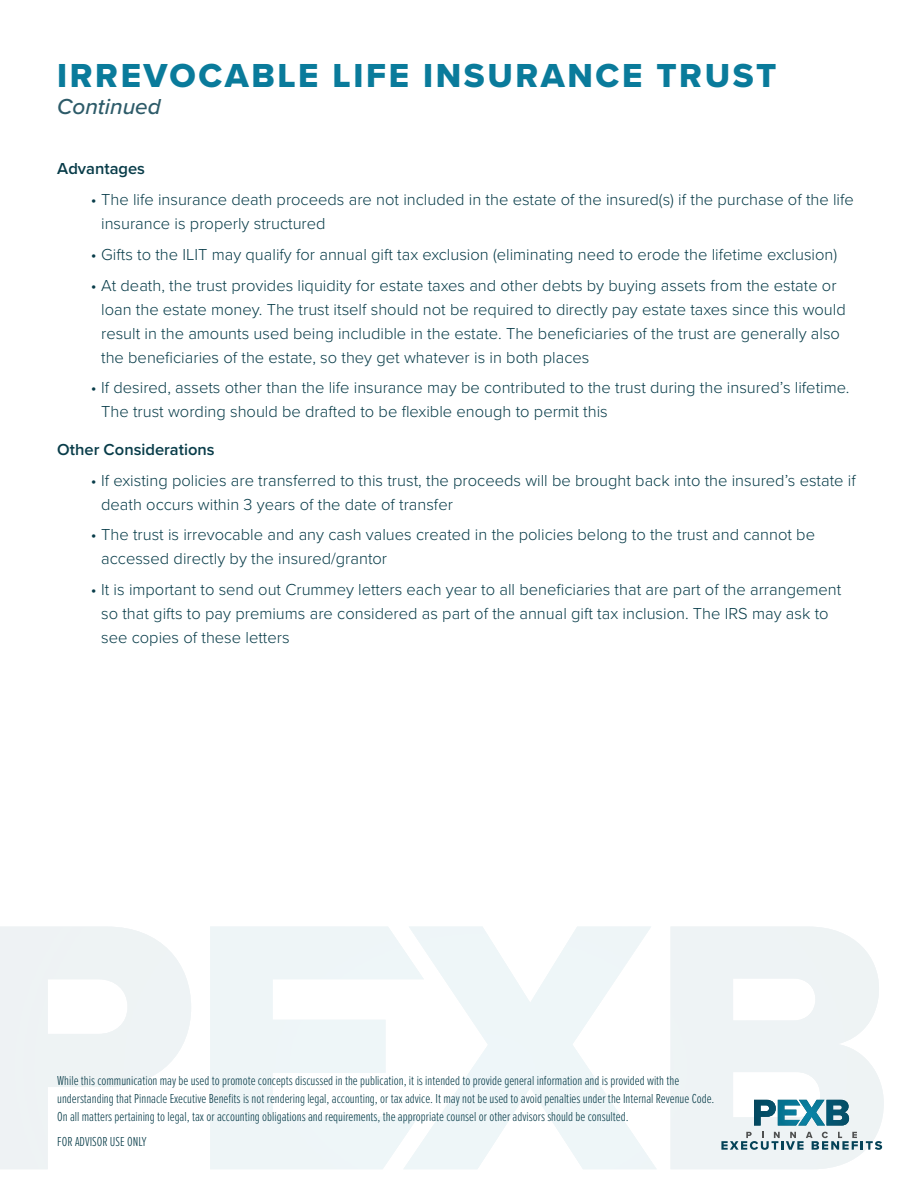
<style>
.page{position:relative;width:918px;height:1188px;background:#fff}
.page>*{position:absolute;margin:0;border:0;box-sizing:border-box;transform-origin:0 0}
.t1{font:34.5px "Proxima Nova Extrabld";letter-spacing:.075em;color:#0a7b9b}
.t2{font:italic 500 22.5px "Proxima Nova";color:#2d5b69}
.t3{font:300 16.5px/24px "Proxima Nova";color:#083c49}
.t4{font:600 16.5px "Proxima Nova";color:#083c49}
.t5{font:300 13.5px/18px "Proxima Nova Ex Cn";color:#083c49}
</style>
<div class="page">
<img style="left:671px;top:927px;width:213px;height:242px">
<svg style="left:776px;top:1100px;width:51px;height:26px"></svg>
<img style="left:827px;top:1100px;width:22px;height:26px">
<img style="left:800px;top:1100px;width:25px;height:26px">
<img style="left:778px;top:1100px;width:22px;height:26px">
<img style="left:754px;top:1100px;width:22px;height:26px">
<svg style="left:721px;top:1132px;width:161px;height:18px;background:#b2c3c9"></svg>
<h1 class="t1" style="left:57px;top:50px;width:721px">IRREVOCABLE LIFE INSURANCE TRUST</h1>
<h2 class="t2" style="left:57px;top:90px;width:105px">Continued</h2>
<p class="t4" style="left:57px;top:157px;width:89px">Advantages</p>
<p class="t3" style="left:101px;top:187px;width:754px;text-indent:-10px">• The life insurance death proceeds are not included in the estate of the insured(s) if the purchase of the life insurance is properly structured</p>
<p class="t3" style="left:91px;top:241px;width:748px">• Gifts to the ILIT may qualify for annual gift tax exclusion (eliminating need to erode the lifetime exclusion)</p>
<p class="t3" style="left:101px;top:272px;width:746px;text-indent:-10px">• At death, the trust provides liquidity for estate taxes and other debts by buying assets from the estate or loan the estate money. The trust itself should not be required to directly pay estate taxes since this would result in the amounts used being includible in the estate. The beneficiaries of the trust are generally also the beneficiaries of the estate, so they get whatever is in both places</p>
<p class="t3" style="left:101px;top:375px;width:750px;text-indent:-10px">• If desired, assets other than the life insurance may be contributed to the trust during the insured’s lifetime.<br>The trust wording should be drafted to be flexible enough to permit this</p>
<p class="t4" style="left:57px;top:437px;width:159px">Other Considerations</p>
<p class="t3" style="left:101px;top:467px;width:756px;text-indent:-10px">• If existing policies are transferred to this trust, the proceeds will be brought back into the insured’s estate if death occurs within 3 years of the date of transfer</p>
<p class="t3" style="left:101px;top:522px;width:715px;text-indent:-10px">• The trust is irrevocable and any cash values created in the policies belong to the trust and cannot be accessed directly by the insured/grantor</p>
<p class="t3" style="left:101px;top:577px;width:742px;text-indent:-10px">• It is important to send out Crummey letters each year to all beneficiaries that are part of the arrangement so that gifts to pay premiums are considered as part of the annual gift tax inclusion. The IRS may ask to see copies of these letters</p>
<p class="t5" style="left:57px;top:1071px;width:659px">While this communication may be used to promote concepts discussed in the publication, it is intended to provide general information and is provided with the understanding that Pinnacle Executive Benefits is not rendering legal, accounting, or tax advice. It may not be used to avoid penalties under the Internal Revenue Code.<br>On all matters pertaining to legal, tax or accounting obligations and requirements, the appropriate counsel or other advisors should be consulted.</p>
<p class="t5" style="left:57px;top:1132px;width:91px">FOR ADVISOR USE ONLY</p>
</div>
